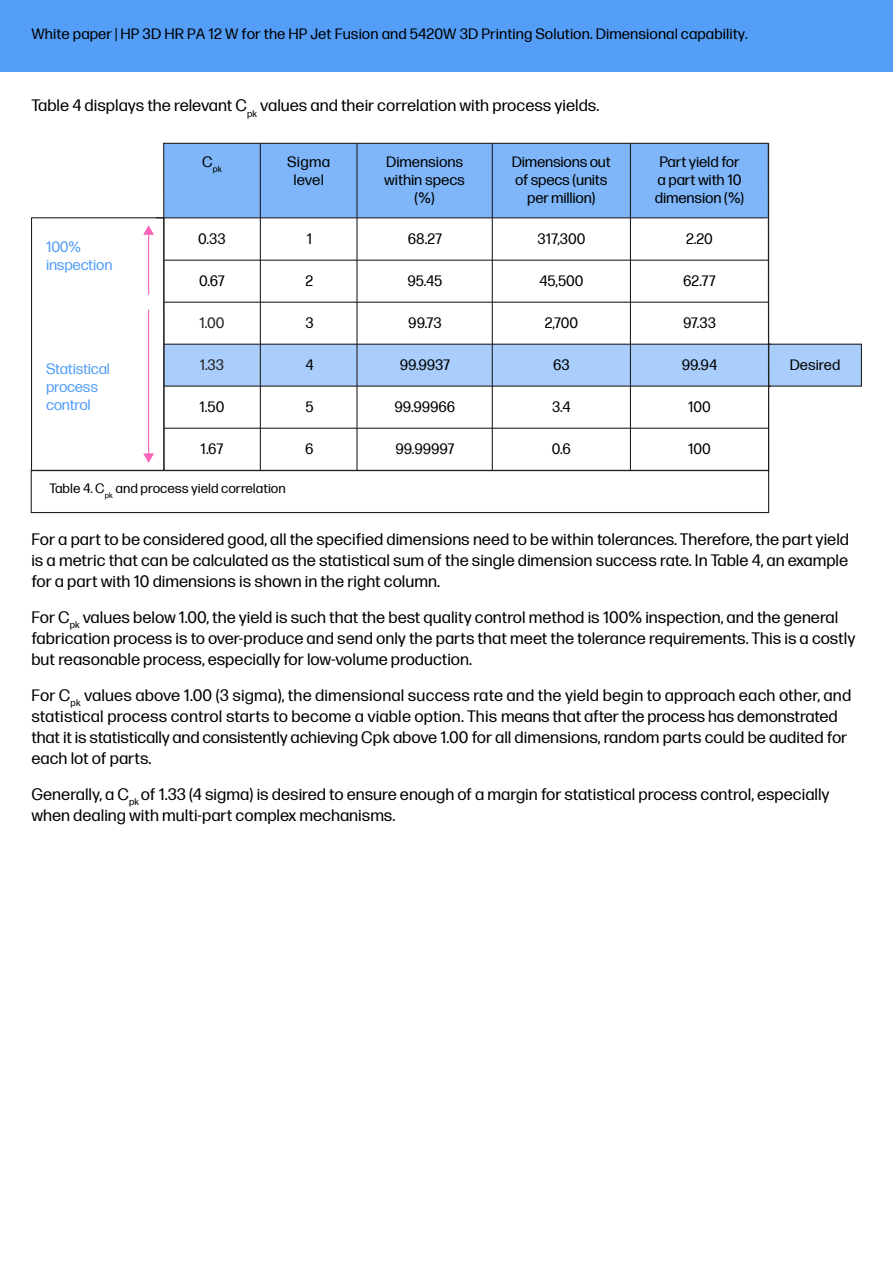
<style>
.page{position:relative;width:893px;height:1263px;background:#fff}
.page>*{position:absolute;margin:0;border:0;box-sizing:border-box;transform-origin:0 0}
.t1{font:16.5px/21px "Forma DJR Micro";color:#000}
.t2{font:15px/18px "Forma DJR Micro";color:#000;text-align:center}
.t3{font:15px/18px "Forma DJR Micro";letter-spacing:-.015em;color:#549ef7}
.t4{font:15px "Forma DJR Micro";color:#231f20}
.t5{font:13.5px "Forma DJR Micro";color:#000}
.t6{font:8.7px "Forma DJR Micro";color:#000}
</style>
<div class="page">
<div style="left:164px;top:344px;width:698px;height:42px;background:#a9cefb"></div>
<div style="left:164px;top:143px;width:605px;height:75px;background:#7eb6f9"></div>
<hr style="left:260px;top:143px;width:1px;height:327px;background:#231f20">
<hr style="left:356px;top:143px;width:2px;height:327px;background:#231f20">
<hr style="left:492px;top:143px;width:1px;height:327px;background:#231f20">
<hr style="left:630px;top:143px;width:1px;height:327px;background:#231f20">
<hr style="left:156px;top:217px;width:612px;height:1px;background:#231f20">
<hr style="left:164px;top:260px;width:604px;height:1px;background:#231f20">
<hr style="left:164px;top:302px;width:604px;height:1px;background:#231f20">
<hr style="left:164px;top:344px;width:607px;height:1px;background:#231f20">
<hr style="left:164px;top:386px;width:607px;height:1px;background:#231f20">
<hr style="left:164px;top:428px;width:604px;height:1px;background:#231f20">
<div style="left:768px;top:344px;width:94px;height:43px;border:1px solid #231f20"></div>
<div style="left:31px;top:470px;width:738px;height:43px;border:1px solid #231f20"></div>
<hr style="left:148px;top:310px;width:1px;height:145px;background:#ff63bb">
<svg style="left:143px;top:453px;width:11px;height:10px"></svg>
<hr style="left:148px;top:233px;width:1px;height:62px;background:#ff63bb">
<svg style="left:143px;top:225px;width:11px;height:10px"></svg>
<div style="left:31px;top:217px;width:133px;height:254px;border:1px solid #231f20"></div>
<div style="left:0;top:0;width:893px;height:71px;background:#549ef7"></div>
<p class="t2" style="left:32px;top:24px;width:718px">White paper | HP 3D HR PA 12 W for the HP Jet Fusion and 5420W 3D Printing Solution. Dimensional capability.</p>
<p class="t1" style="left:31px;top:94px;width:569px">Table 4 displays the relevant C<sub>pk</sub> values and their correlation with process yields.</p>
<p class="t6" style="left:202px;top:163px;width:21px"><sup>C</sup>pk</p>
<p class="t2" style="left:287px;top:152px;width:44px">Sigma level</p>
<p class="t2" style="left:384px;top:152px;width:82px">Dimensions within specs (%)</p>
<p class="t2" style="left:512px;top:152px;width:101px">Dimensions out of specs (units per million)</p>
<p class="t2" style="left:655px;top:152px;width:91px">Part yield for a part with 10 dimension (%)</p>
<p class="t3" style="left:46px;top:237px;width:68px">100% inspection</p>
<p class="t3" style="left:46px;top:358px;width:66px">Statistical process control</p>
<p class="t2" style="left:198px;top:228px;width:29px">0.33</p>
<p class="t2" style="left:307px;top:228px;width:7px">1</p>
<p class="t2" style="left:408px;top:228px;width:36px">68.27</p>
<p class="t2" style="left:538px;top:228px;width:49px">317,300</p>
<p class="t2" style="left:686px;top:228px;width:28px">2.20</p>
<p class="t2" style="left:199px;top:270px;width:27px">0.67</p>
<p class="t2" style="left:306px;top:270px;width:9px">2</p>
<p class="t2" style="left:407px;top:270px;width:36px">95.45</p>
<p class="t2" style="left:539px;top:270px;width:46px">45,500</p>
<p class="t2" style="left:683px;top:270px;width:34px">62.77</p>
<p class="t4" style="left:200px;top:312px;width:26px">1.00</p>
<p class="t2" style="left:305px;top:312px;width:10px">3</p>
<p class="t2" style="left:408px;top:312px;width:35px">99.73</p>
<p class="t2" style="left:545px;top:312px;width:35px">2,700</p>
<p class="t2" style="left:683px;top:312px;width:34px">97.33</p>
<p class="t4" style="left:200px;top:354px;width:26px">1.33</p>
<p class="t2" style="left:305px;top:354px;width:10px">4</p>
<p class="t2" style="left:400px;top:354px;width:52px">99.9937</p>
<p class="t2" style="left:553px;top:354px;width:18px">63</p>
<p class="t2" style="left:682px;top:354px;width:37px">99.94</p>
<p class="t2" style="left:790px;top:354px;width:52px">Desired</p>
<p class="t2" style="left:199px;top:396px;width:26px">1.50</p>
<p class="t2" style="left:305px;top:396px;width:10px">5</p>
<p class="t2" style="left:395px;top:396px;width:62px">99.99966</p>
<p class="t2" style="left:552px;top:396px;width:20px">3.4</p>
<p class="t2" style="left:688px;top:396px;width:24px">100</p>
<p class="t2" style="left:201px;top:438px;width:24px">1.67</p>
<p class="t2" style="left:305px;top:438px;width:10px">6</p>
<p class="t2" style="left:396px;top:438px;width:60px">99.99997</p>
<p class="t2" style="left:552px;top:438px;width:21px">0.6</p>
<p class="t2" style="left:688px;top:438px;width:24px">100</p>
<p class="t5" style="left:50px;top:479px;width:238px">Table 4. C<sub>pk</sub> and process yield correlation</p>
<p class="t1" style="left:31px;top:527px;width:819px;text-align:justify">For a part to be considered good, all the specified dimensions need to be within tolerances. Therefore, the part yield is a metric that can be calculated as the statistical sum of the single dimension success rate. In Table 4, an example for a part with 10 dimensions is shown in the right column.</p>
<p class="t1" style="left:31px;top:605px;width:825px">For C<sub>pk</sub> values below 1.00, the yield is such that the best quality control method is 100% inspection, and the general fabrication process is to over-produce and send only the parts that meet the tolerance requirements. This is a costly but reasonable process, especially for low-volume production.</p>
<p class="t1" style="left:31px;top:683px;width:821px">For C<sub>pk</sub> values above 1.00 (3 sigma), the dimensional success rate and the yield begin to approach each other, and statistical process control starts to become a viable option. This means that after the process has demonstrated that it is statistically and consistently achieving Cpk above 1.00 for all dimensions, random parts could be audited for each lot of parts.</p>
<p class="t1" style="left:31px;top:782px;width:800px">Generally, a C<sub>pk</sub> of 1.33 (4 sigma) is desired to ensure enough of a margin for statistical process control, especially when dealing with multi-part complex mechanisms.</p>
</div>
